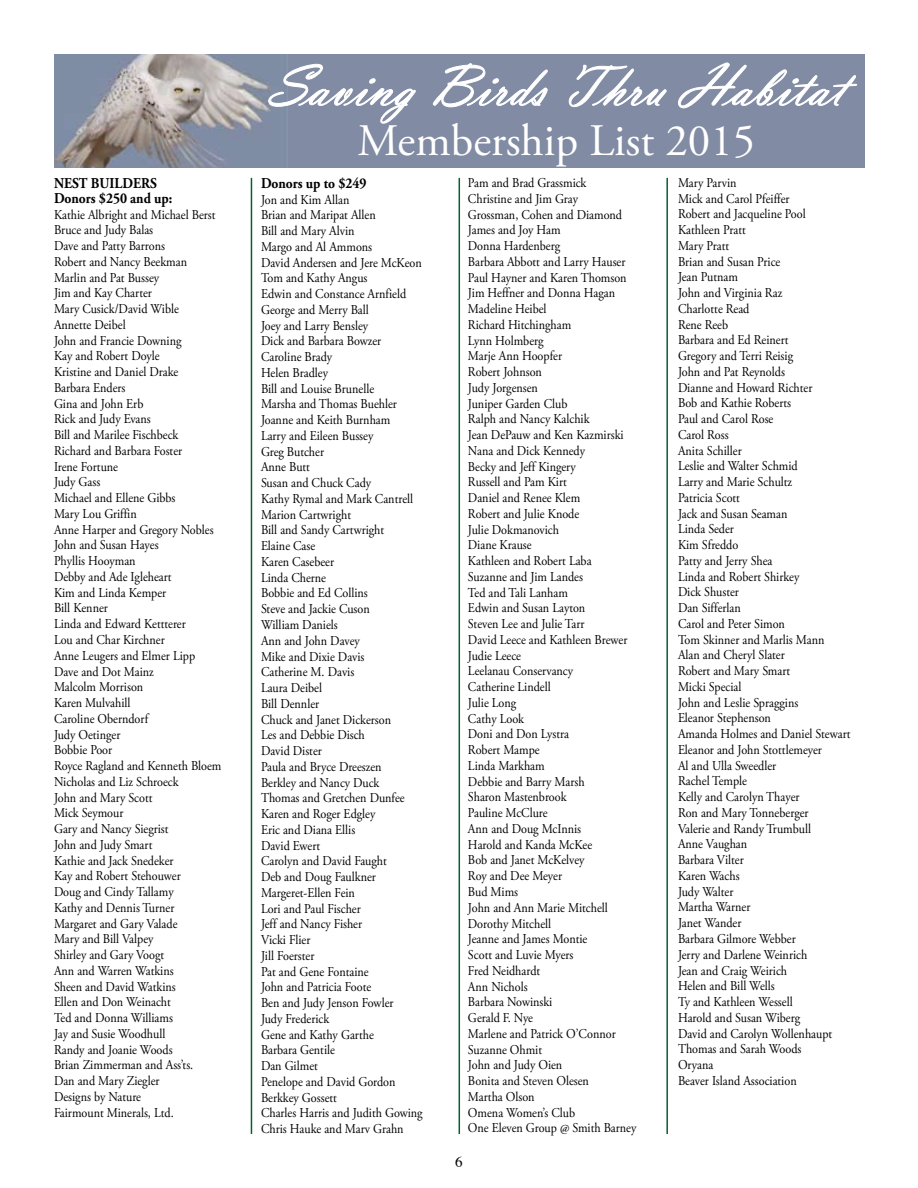
<style>
.page{position:relative;width:918px;height:1188px;background:#fff}
.page>*{position:absolute;margin:0;border:0;box-sizing:border-box;transform-origin:0 0}
.t1{font:60px "Vladimir Script";color:#fff}
.t2{font:45px "Adobe Garamond Pro";color:#fff}
.t3{font:700 15px/15px "Adobe Garamond Pro";color:#000;scale:.9 1}
.t4{font:15px "Times";color:#000}
.t5{font:13.5px/15.8px "Adobe Garamond Pro";color:#000;scale:.9 1}
</style>
<div class="page">
<div style="left:54px;top:54px;width:319px;height:114px;background:#818ca4"></div>
<img style="left:54px;top:54px;width:214px;height:114px">
<hr style="left:666px;top:178px;width:2px;height:956px;background:#006232">
<hr style="left:459px;top:178px;width:1px;height:956px;background:#006232">
<hr style="left:251px;top:178px;width:1px;height:956px;background:#006232">
<div style="left:368px;top:55px;width:497px;height:113px;background:#818ca4"></div>
<svg style="left:268px;top:64px;width:148px;height:60px"></svg>
<svg style="left:433px;top:63px;width:115px;height:45px"></svg>
<svg style="left:568px;top:64px;width:99px;height:43px"></svg>
<svg style="left:678px;top:62px;width:179px;height:47px"></svg>
<p class="t3" style="left:54px;top:176px;width:133px">NEST BUILDERS<br>Donors $250 and up:</p>
<p class="t5" style="left:54px;top:207px;width:188px">Kathie Albright and Michael Berst<br>Bruce and Judy Balas<br>Dave and Patty Barrons<br>Robert and Nancy Beekman<br>Marlin and Pat Bussey<br>Jim and Kay Charter<br>Mary Cusick/David Wible<br>Annette Deibel<br>John and Francie Downing<br>Kay and Robert Doyle<br>Kristine and Daniel Drake<br>Barbara Enders<br>Gina and John Erb<br>Rick and Judy Evans<br>Bill and Marilee Fischbeck<br>Richard and Barbara Foster<br>Irene Fortune<br>Judy Gass<br>Michael and Ellene Gibbs<br>Mary Lou Griffin<br>Anne Harper and Gregory Nobles<br>John and Susan Hayes<br>Phyllis Hooyman<br>Debby and Ade Igleheart<br>Kim and Linda Kemper<br>Bill Kenner<br>Linda and Edward Kettterer<br>Lou and Char Kirchner<br>Anne Leugers and Elmer Lipp<br>Dave and Dot Mainz<br>Malcolm Morrison<br>Karen Mulvahill<br>Caroline Oberndorf<br>Judy Oetinger<br>Bobbie Poor<br>Royce Ragland and Kenneth Bloem<br>Nicholas and Liz Schroeck<br>John and Mary Scott<br>Mick Seymour<br>Gary and Nancy Siegrist<br>John and Judy Smart<br>Kathie and Jack Snedeker<br>Kay and Robert Stehouwer<br>Doug and Cindy Tallamy<br>Kathy and Dennis Turner<br>Margaret and Gary Valade<br>Mary and Bill Valpey<br>Shirley and Gary Voogt<br>Ann and Warren Watkins<br>Sheen and David Watkins<br>Ellen and Don Weinacht<br>Ted and Donna Williams<br>Jay and Susie Woodhull<br>Randy and Joanie Woods<br>Brian Zimmerman and Ass’ts.<br>Dan and Mary Ziegler<br>Designs by Nature<br>Fairmount Minerals, Ltd.</p>
<h1 class="t1" style="left:269px;top:51px;width:578px">Saving Birds Thru Habitat</h1>
<h2 class="t2" style="left:358px;top:114px;width:399px">Membership List 2015</h2>
<p class="t3" style="left:261px;top:176px;width:119px">Donors up to $249</p>
<p class="t5" style="left:261px;top:192px;width:181px">Jon and Kim Allan<br>Brian and Maripat Allen<br>Bill and Mary Alvin<br>Margo and Al Ammons<br>David Andersen and Jere McKeon<br>Tom and Kathy Angus<br>Edwin and Constance Arnfield<br>George and Merry Ball<br>Joey and Larry Bensley<br>Dick and Barbara Bowzer<br>Caroline Brady<br>Helen Bradley<br>Bill and Louise Brunelle<br>Marsha and Thomas Buehler<br>Joanne and Keith Burnham<br>Larry and Eileen Bussey<br>Greg Butcher<br>Anne Butt<br>Susan and Chuck Cady<br>Kathy Rymal and Mark Cantrell<br>Marion Cartwright<br>Bill and Sandy Cartwright<br>Elaine Case<br>Karen Casebeer<br>Linda Cherne<br>Bobbie and Ed Collins<br>Steve and Jackie Cuson<br>William Daniels<br>Ann and John Davey<br>Mike and Dixie Davis<br>Catherine M. Davis<br>Laura Deibel<br>Bill Dennler<br>Chuck and Janet Dickerson<br>Les and Debbie Disch<br>David Dister<br>Paula and Bryce Dreeszen<br>Berkley and Nancy Duck<br>Thomas and Gretchen Dunfee<br>Karen and Roger Edgley<br>Eric and Diana Ellis<br>David Ewert<br>Carolyn and David Faught<br>Deb and Doug Faulkner<br>Margeret-Ellen Fein<br>Lori and Paul Fischer<br>Jeff and Nancy Fisher<br>Vicki Flier<br>Jill Foerster<br>Pat and Gene Fontaine<br>John and Patricia Foote<br>Ben and Judy Jenson Fowler<br>Judy Frederick<br>Gene and Kathy Garthe<br>Barbara Gentile<br>Dan Gilmet<br>Penelope and David Gordon<br>Berkkey Gossett<br>Charles Harris and Judith Gowing<br>Chris Hauke and Marv Grahn</p>
<p class="t5" style="left:468px;top:175px;width:189px">Pam and Brad Grassmick<br>Christine and Jim Gray<br>Grossman, Cohen and Diamond<br>James and Joy Ham<br>Donna Hardenberg<br>Barbara Abbott and Larry Hauser<br>Paul Hayner and Karen Thomson<br>Jim Heffner and Donna Hagan<br>Madeline Heibel<br>Richard Hitchingham<br>Lynn Holmberg<br>Marje Ann Hoopfer<br>Robert Johnson<br>Judy Jorgensen<br>Juniper Garden Club<br>Ralph and Nancy Kalchik<br>Jean DePauw and Ken Kazmirski<br>Nana and Dick Kennedy<br>Becky and Jeff Kingery<br>Russell and Pam Kirt<br>Daniel and Renee Klem<br>Robert and Julie Knode<br>Julie Dokmanovich<br>Diane Krause<br>Kathleen and Robert Laba<br>Suzanne and Jim Landes<br>Ted and Tali Lanham<br>Edwin and Susan Layton<br>Steven Lee and Julie Tarr<br>David Leece and Kathleen Brewer<br>Judie Leece<br>Leelanau Conservancy<br>Catherine Lindell<br>Julie Long<br>Cathy Look<br>Doni and Don Lystra<br>Robert Mampe<br>Linda Markham<br>Debbie and Barry Marsh<br>Sharon Mastenbrook<br>Pauline McClure<br>Ann and Doug McInnis<br>Harold and Kanda McKee<br>Bob and Janet McKelvey<br>Roy and Dee Meyer<br>Bud Mims<br>John and Ann Marie Mitchell<br>Dorothy Mitchell<br>Jeanne and James Montie<br>Scott and Luvie Myers<br>Fred Neidhardt<br>Ann Nichols<br>Barbara Nowinski<br>Gerald F. Nye<br>Marlene and Patrick O’Connor<br>Suzanne Ohmit<br>John and Judy Oien<br>Bonita and Steven Olesen<br>Martha Olson<br>Omena Women’s Club<br>One Eleven Group @ Smith Barney</p>
<p class="t5" style="left:678px;top:175px;width:193px">Mary Parvin<br>Mick and Carol Pfeiffer<br>Robert and Jacqueline Pool<br>Kathleen Pratt<br>Mary Pratt<br>Brian and Susan Price<br>Jean Putnam<br>John and Virginia Raz<br>Charlotte Read<br>Rene Reeb<br>Barbara and Ed Reinert<br>Gregory and Terri Reisig<br>John and Pat Reynolds<br>Dianne and Howard Richter<br>Bob and Kathie Roberts<br>Paul and Carol Rose<br>Carol Ross<br>Anita Schiller<br>Leslie and Walter Schmid<br>Larry and Marie Schultz<br>Patricia Scott<br>Jack and Susan Seaman<br>Linda Seder<br>Kim Sfreddo<br>Patty and Jerry Shea<br>Linda and Robert Shirkey<br>Dick Shuster<br>Dan Sifferlan<br>Carol and Peter Simon<br>Tom Skinner and Marlis Mann<br>Alan and Cheryl Slater<br>Robert and Mary Smart<br>Micki Special<br>John and Leslie Spraggins<br>Eleanor Stephenson<br>Amanda Holmes and Daniel Stewart<br>Eleanor and John Stottlemeyer<br>Al and Ulla Sweedler<br>Rachel Temple<br>Kelly and Carolyn Thayer<br>Ron and Mary Tonneberger<br>Valerie and Randy Trumbull<br>Anne Vaughan<br>Barbara Vilter<br>Karen Wachs<br>Judy Walter<br>Martha Warner<br>Janet Wander<br>Barbara Gilmore Webber<br>Jerry and Darlene Weinrich<br>Jean and Craig Weirich<br>Helen and Bill Wells<br>Ty and Kathleen Wessell<br>Harold and Susan Wiberg<br>David and Carolyn Wollenhaupt<br>Thomas and Sarah Woods<br>Oryana<br>Beaver Island Association</p>
<p class="t4" style="left:455px;top:1148px;width:9px">6</p>
</div>
